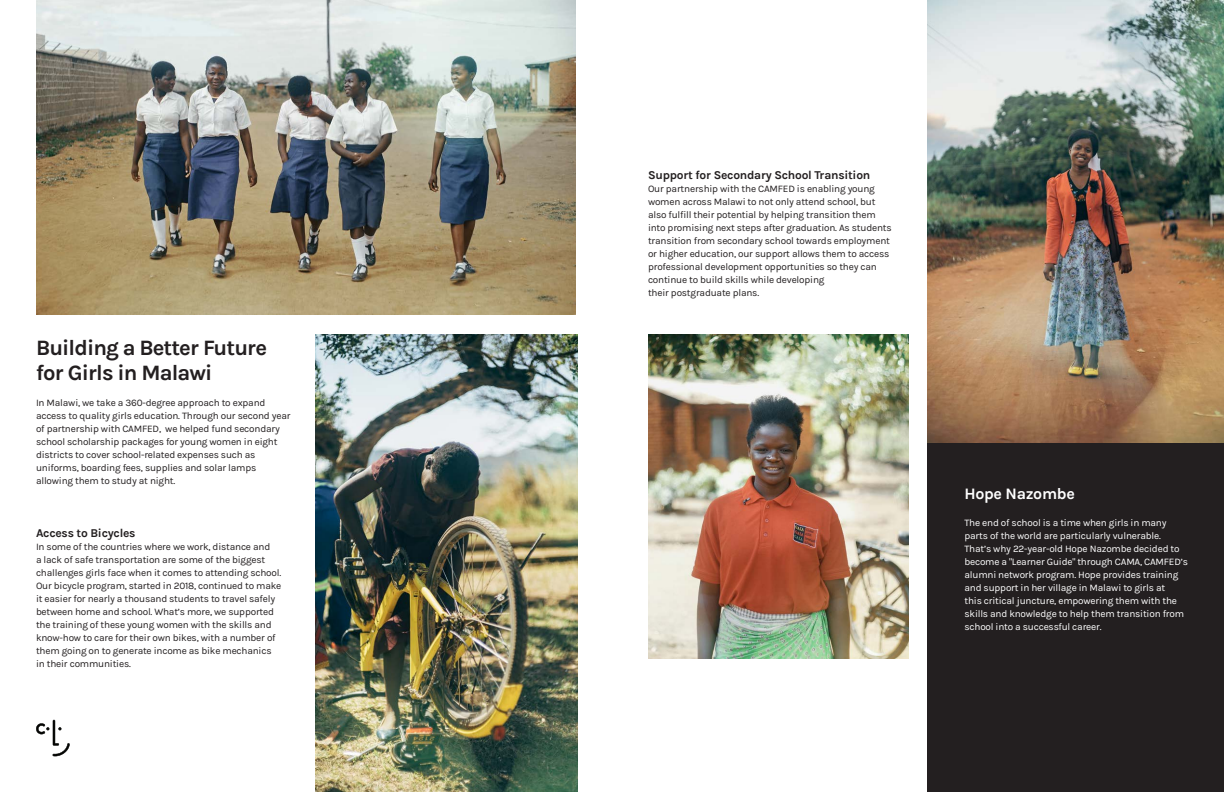
<style>
.page{position:relative;width:1224px;height:792px;background:#fff}
.page>*{position:absolute;margin:0;border:0;box-sizing:border-box;transform-origin:0 0}
.t1{font:700 22px/25px "Karla";letter-spacing:-.04em;color:#231f20}
.t2{font:700 16px "Karla";letter-spacing:-.02em;color:#fff}
.t3{font:700 12px "Karla";letter-spacing:-.02em;color:#231f20}
.t4{font:10px/13px "Karla";letter-spacing:-.02em;color:#231f20}
.t5{font:10px/13px "Karla";letter-spacing:-.02em;color:#fff}
</style>
<div class="page">
<img style="left:927px;top:0;width:297px;height:444px">
<div style="left:927px;top:444px;width:297px;height:348px;background:#231f20"></div>
<img style="left:36px;top:0;width:540px;height:315px">
<img style="left:316px;top:335px;width:261px;height:457px">
<svg style="left:36px;top:720px;width:34px;height:36px"></svg>
<img style="left:648px;top:335px;width:261px;height:324px">
<p class="t1" style="left:36px;top:335px;width:233px">Building a Better Future for Girls in Malawi</p>
<p class="t4" style="left:36px;top:397px;width:256px">In Malawi, we take a 360-degree approach to expand access to quality girls education. Through our second year of partnership with CAMFED, we helped fund secondary school scholarship packages for young women in eight districts to cover school-related expenses such as uniforms, boarding fees, supplies and solar lamps allowing them to study at night.</p>
<p class="t3" style="left:36px;top:527px;width:101px">Access to Bicycles</p>
<p class="t4" style="left:36px;top:541px;width:247px">In some of the countries where we work, distance and<br>a lack of safe transportation are some of the biggest challenges girls face when it comes to attending school.<br>Our bicycle program, started in 2018, continued to make it easier for nearly a thousand students to travel safely between home and school. What’s more, we supported the training of these young women with the skills and know-how to care for their own bikes, with a number of them going on to generate income as bike mechanics in their communities.</p>
<p class="t3" style="left:648px;top:168px;width:224px">Support for Secondary School Transition</p>
<p class="t4" style="left:648px;top:182px;width:245px">Our partnership with the CAMFED is enabling young women across Malawi to not only attend school, but also fulfill their potential by helping transition them into promising next steps after graduation. As students transition from secondary school towards employment or higher education, our support allows them to access professional development opportunities so they can continue to build skills while developing<br>their postgraduate plans.</p>
<p class="t2" style="left:965px;top:484px;width:112px">Hope Nazombe</p>
<p class="t5" style="left:965px;top:516px;width:225px">The end of school is a time when girls in many parts of the world are particularly vulnerable.<br>That’s why 22-year-old Hope Nazombe decided to become a "Learner Guide" through CAMA, CAMFED’s alumni network program. Hope provides training and support in her village in Malawi to girls at<br>this critical juncture, empowering them with the skills and knowledge to help them transition from school into a successful career.</p>
</div>
